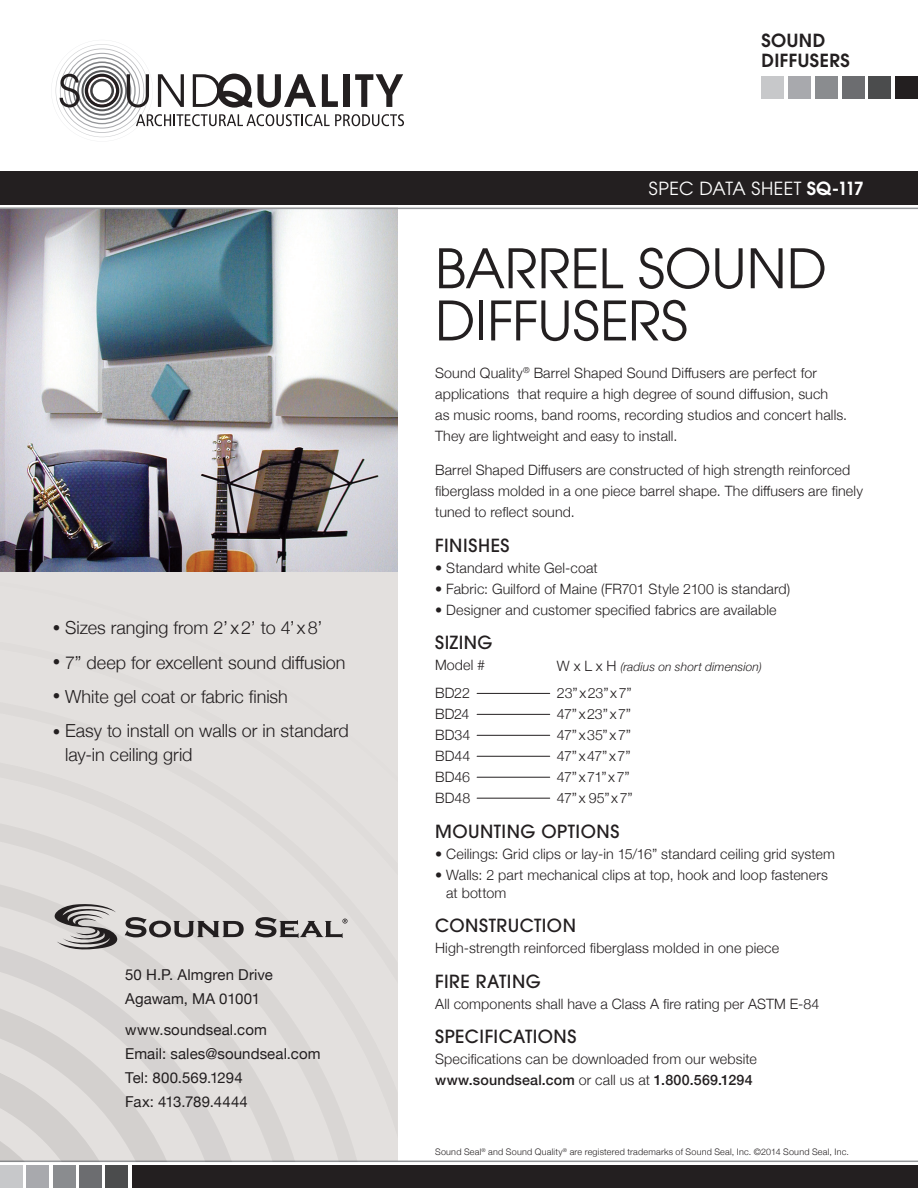
<style>
.page{position:relative;width:918px;height:1188px;background:#fff}
.page>*{position:absolute;margin:0;border:0;box-sizing:border-box;transform-origin:0 0}
.Body_Headline{font:54px/52.2px "Avant Garde";letter-spacing:-.005em;color:#231f20}
.Bullet_Caption{font:300 18px/24px "Helvetica Neue";color:#231f20}
.Body_Copy{font:500 18px "Avant Garde";letter-spacing:.03em;color:#231f20}
.Cover_Headline{font:18px "Avant Garde";letter-spacing:.01em;color:#fff}
.Cover_Headline-2{font:600 18px/20.2px "Avant Garde";letter-spacing:.025em;color:#231f20}
.Body_Headline-2{font:500 18px "Avant Garde";letter-spacing:.03em;color:#231f20}
.Body_Copy-2{font:15px/24px "Helvetica Neue";letter-spacing:.01em;color:#231f20}
.Body_Headline-3{font:300 14.25px/21px "Helvetica Neue";letter-spacing:.01em;color:#231f20}
.Body_Copy-3{font:300 14.25px/18px "Helvetica Neue";letter-spacing:.01em;color:#231f20}
.Body_Copy-4{font:italic 300 12px "Helvetica Neue";letter-spacing:.01em;color:#231f20}
.Body_Copy-5{font:300 9px "Helvetica Neue";letter-spacing:.025em;color:#231f20}
.s1{font-size:15px}
.s2{font-weight:600}
.s3{font-weight:500}
.s4{font-style:normal;font-size:14.25px}
</style>
<div class="page">
<div style="left:0;top:171px;width:918px;height:34px;background:#231f20"></div>
<hr style="left:0;top:1161px;width:918px;height:1px;background:#939598">
<div style="left:0;top:1165px;width:23px;height:23px;background:#c7c8ca"></div>
<div style="left:26px;top:1165px;width:23px;height:23px;background:#a8a9ad"></div>
<div style="left:53px;top:1165px;width:22px;height:23px;background:#8a8c8f"></div>
<div style="left:79px;top:1165px;width:23px;height:23px;background:#6c6d70"></div>
<div style="left:106px;top:1165px;width:22px;height:23px;background:#4b4c4d"></div>
<div style="left:133px;top:1165px;width:785px;height:23px;background:#231f20"></div>
<img style="left:0;top:209px;width:398px;height:363px">
<hr style="left:0;top:208px;width:918px;height:1px;background:#939598">
<div style="left:762px;top:76px;width:22px;height:23px;background:#c7c8ca"></div>
<div style="left:788px;top:76px;width:23px;height:23px;background:#a8a9ad"></div>
<div style="left:815px;top:76px;width:23px;height:23px;background:#8a8c8f"></div>
<div style="left:842px;top:76px;width:22px;height:23px;background:#6c6d70"></div>
<div style="left:869px;top:76px;width:22px;height:23px;background:#4b4c4d"></div>
<div style="left:895px;top:76px;width:23px;height:23px;background:#231f20"></div>
<hr style="left:477px;top:693px;width:73px;height:1px;background:#231f20">
<hr style="left:477px;top:714px;width:73px;height:1px;background:#231f20">
<hr style="left:477px;top:735px;width:73px;height:1px;background:#231f20">
<hr style="left:477px;top:756px;width:73px;height:1px;background:#231f20">
<hr style="left:477px;top:777px;width:73px;height:1px;background:#231f20">
<hr style="left:477px;top:798px;width:73px;height:1px;background:#231f20">
<svg style="left:55px;top:44px;width:349px;height:94px"></svg>
<svg style="left:0;top:572px;width:398px;height:590px;fill:#e3e0de"></svg>
<p class="Bullet_Caption" style="left:53px;top:614px;width:271px"><span class="s1">•</span> Sizes ranging from 2’ x2’ to 4’ x8’</p>
<p class="Bullet_Caption" style="left:53px;top:649px;width:294px"><span class="s1">•</span> 7” deep for excellent sound diffusion</p>
<p class="Bullet_Caption" style="left:53px;top:683px;width:237px"><span class="s1">•</span> White gel coat or fabric finish</p>
<p class="Bullet_Caption" style="left:65px;top:717px;width:285px;text-indent:-13px"><span class="s1">•</span> Easy to install on walls or in standard lay-in ceiling grid</p>
<p class="Body_Copy-2" style="left:125px;top:964px;width:149px">50 H.P. Almgren Drive<br>Agawam, MA 01001</p>
<p class="Body_Copy-2" style="left:125px;top:1019px;width:197px">www.soundseal.com<br>Email: sales@soundseal.com<br>Tel: 800.569.1294<br>Fax: 413.789.4444</p>
<p class="Cover_Headline-2" style="left:761px;top:30px;width:90px">SOUND<br>DIFFUSERS</p>
<p class="Cover_Headline" style="left:649px;top:178px;width:217px">SPEC DATA SHEET <span class="s2">SQ-117</span></p>
<p class="Body_Headline" style="left:435px;top:242px;width:393px">BARREL SOUND<br>DIFFUSERS</p>
<p class="Body_Headline-3" style="left:435px;top:361px;width:414px">Sound Quality<sup>®</sup> Barrel Shaped Sound Diffusers are perfect for applications that require a high degree of sound diffusion, such<br>as music rooms, band rooms, recording studios and concert halls.<br>They are lightweight and easy to install.</p>
<p class="Body_Headline-3" style="left:435px;top:459px;width:429px">Barrel Shaped Diffusers are constructed of high strength reinforced fiberglass molded in a one piece barrel shape. The diffusers are finely tuned to reflect sound.</p>
<p class="Body_Headline-2" style="left:435px;top:534px;width:76px">FINISHES</p>
<p class="Body_Headline-3" style="left:435px;top:556px;width:164px">• Standard white Gel-coat</p>
<p class="Body_Headline-3" style="left:435px;top:577px;width:357px">• Fabric: Guilford of Maine (FR701 Style 2100 is standard)</p>
<p class="Body_Headline-3" style="left:435px;top:598px;width:343px">• Designer and customer specified fabrics are available</p>
<p class="Body_Copy" style="left:435px;top:632px;width:59px">SIZING</p>
<p class="Body_Copy-3" style="left:435px;top:655px;width:51px">Model #</p>
<p class="Body_Copy-3" style="left:435px;top:683px;width:36px">BD22</p>
<p class="Body_Copy-3" style="left:435px;top:704px;width:36px">BD24</p>
<p class="Body_Copy-3" style="left:435px;top:725px;width:37px">BD34</p>
<p class="Body_Copy-3" style="left:435px;top:746px;width:37px">BD44</p>
<p class="Body_Copy-3" style="left:435px;top:767px;width:37px">BD46</p>
<p class="Body_Copy-3" style="left:435px;top:788px;width:37px">BD48</p>
<p class="Body_Copy" style="left:435px;top:820px;width:186px">MOUNTING OPTIONS</p>
<p class="Body_Copy-3" style="left:435px;top:844px;width:401px">• Ceilings: Grid clips or lay-in 15/16” standard ceiling grid system</p>
<p class="Body_Copy-3" style="left:446px;top:865px;width:383px;text-indent:-11px">• Walls: 2 part mechanical clips at top, hook and loop fasteners at bottom</p>
<p class="Body_Copy" style="left:435px;top:915px;width:142px">CONSTRUCTION</p>
<p class="Body_Copy-3" style="left:435px;top:938px;width:345px">High-strength reinforced fiberglass molded in one piece</p>
<p class="Body_Copy" style="left:435px;top:970px;width:107px">FIRE RATING</p>
<p class="Body_Copy-3" style="left:435px;top:994px;width:386px">All components shall have a Class A fire rating per ASTM E-84</p>
<p class="Body_Copy" style="left:435px;top:1026px;width:143px">SPECIFICATIONS</p>
<p class="Body_Copy-3" style="left:435px;top:1048px;width:323px;line-height:21px">Specifications can be downloaded from our website <span class="s3">www.soundseal.com</span> or call us at <span class="s3">1.800.569.1294</span></p>
<p class="Body_Copy-4" style="left:557px;top:657px;width:206px"><span class="s4">W x L x H</span> (radius on short dimension)</p>
<p class="Body_Copy-3" style="left:557px;top:683px;width:76px">23”x23”x7”</p>
<p class="Body_Copy-3" style="left:557px;top:704px;width:76px">47”x23”x7”</p>
<p class="Body_Copy-3" style="left:557px;top:725px;width:76px">47”x35”x7”</p>
<p class="Body_Copy-3" style="left:557px;top:746px;width:75px">47”x47”x7”</p>
<p class="Body_Copy-3" style="left:557px;top:767px;width:74px">47”x71”x7”</p>
<p class="Body_Copy-3" style="left:557px;top:788px;width:77px">47”x 95”x7”</p>
<p class="Body_Copy-5" style="left:435px;top:1144px;width:415px">Sound Seal<sup>®</sup> and Sound Quality<sup>®</sup> are registered trademarks of Sound Seal, Inc. ©2014 Sound Seal, Inc.</p>
</div>
